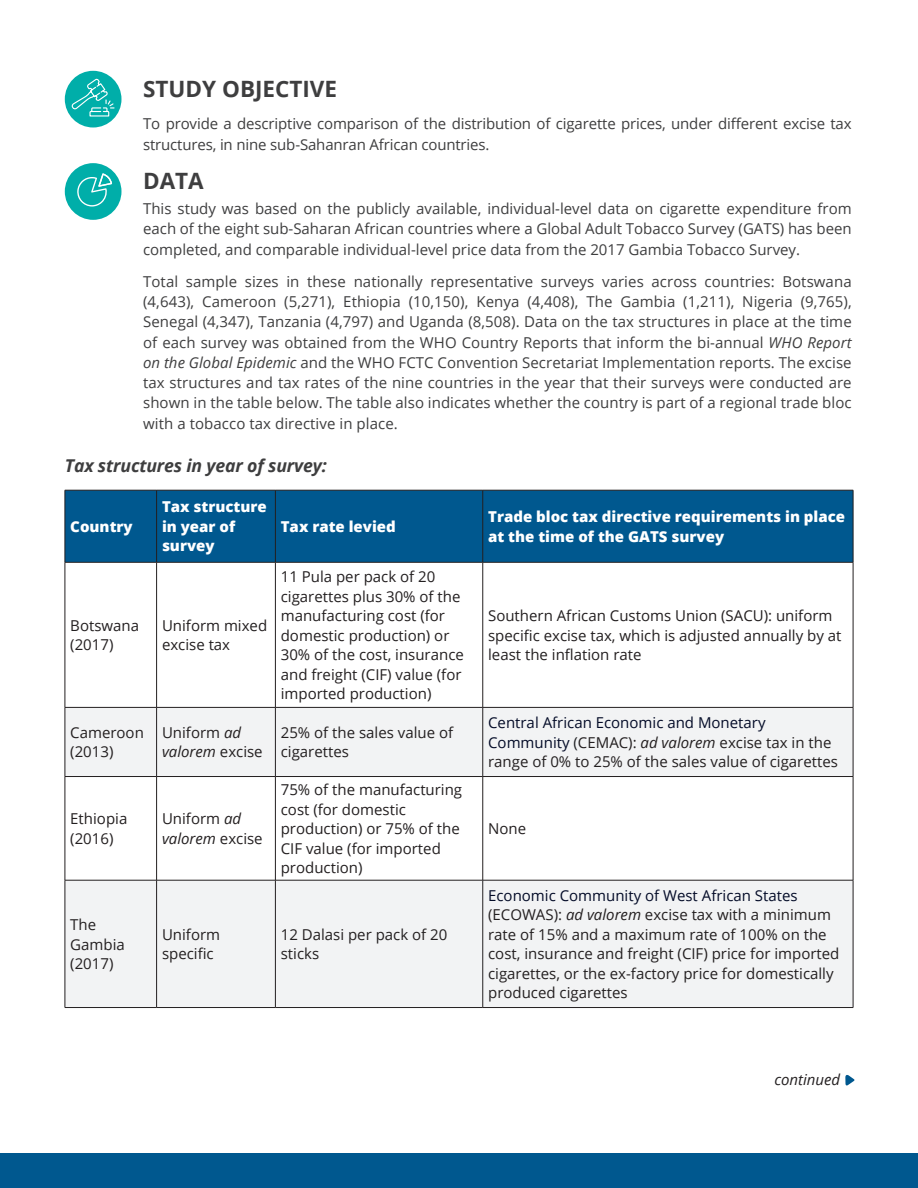
<style>
.page{position:relative;width:918px;height:1188px;background:#fff}
.page>*{position:absolute;margin:0;border:0;box-sizing:border-box;transform-origin:0 0}
.body{font:700 22.5px "Open Sans";color:#3e3e3f}
.t1{font:italic 700 17.7px "Open Sans";letter-spacing:-.01em;color:#3e3e3f}
.body-2{font:15px/20.2px "Open Sans";letter-spacing:-.01em;color:#3e3e3f;text-align:justify}
.t2{font:15px/19.5px "Open Sans";color:#231f20}
.t3{font:800 15px/19.5px "Open Sans";color:#fff}
.t4{font:italic 15px "Open Sans";color:#231f20}
.s1{font-style:italic}
.s2{color:#040c28}
.s3{color:#202124}
</style>
<div class="page">
<div style="left:66px;top:491px;width:787px;height:71px;background:#00588f"></div>
<svg style="left:66px;top:563px;width:787px;height:144px"></svg>
<svg style="left:66px;top:708px;width:787px;height:299px;fill:#f2f3f4"></svg>
<hr style="left:65px;top:490px;width:92px;height:1px;background:#231f20">
<hr style="left:65px;top:490px;width:1px;height:72px;background:#231f20">
<hr style="left:157px;top:490px;width:118px;height:1px;background:#231f20">
<hr style="left:156px;top:490px;width:1px;height:72px;background:#231f20">
<hr style="left:275px;top:490px;width:208px;height:1px;background:#231f20">
<hr style="left:275px;top:490px;width:1px;height:72px;background:#231f20">
<hr style="left:483px;top:490px;width:370px;height:1px;background:#231f20">
<hr style="left:483px;top:490px;width:1px;height:72px;background:#231f20">
<hr style="left:853px;top:490px;width:1px;height:72px;background:#231f20">
<hr style="left:65px;top:562px;width:92px;height:1px;background:#231f20">
<hr style="left:157px;top:562px;width:118px;height:1px;background:#231f20">
<hr style="left:275px;top:562px;width:208px;height:1px;background:#231f20">
<hr style="left:483px;top:562px;width:370px;height:1px;background:#231f20">
<hr style="left:65px;top:562px;width:1px;height:145px;background:#231f20">
<hr style="left:156px;top:562px;width:1px;height:145px;background:#231f20">
<hr style="left:275px;top:562px;width:1px;height:145px;background:#231f20">
<hr style="left:483px;top:562px;width:1px;height:145px;background:#231f20">
<hr style="left:853px;top:562px;width:1px;height:145px;background:#231f20">
<hr style="left:65px;top:707px;width:92px;height:1px;background:#231f20">
<hr style="left:65px;top:708px;width:1px;height:68px;background:#231f20">
<hr style="left:157px;top:707px;width:118px;height:1px;background:#231f20">
<hr style="left:156px;top:708px;width:1px;height:68px;background:#231f20">
<hr style="left:275px;top:707px;width:208px;height:1px;background:#231f20">
<hr style="left:275px;top:708px;width:1px;height:68px;background:#231f20">
<hr style="left:483px;top:707px;width:370px;height:1px;background:#231f20">
<hr style="left:483px;top:708px;width:1px;height:68px;background:#231f20">
<hr style="left:853px;top:708px;width:1px;height:68px;background:#231f20">
<hr style="left:65px;top:776px;width:92px;height:1px;background:#231f20">
<hr style="left:65px;top:777px;width:1px;height:103px;background:#231f20">
<hr style="left:157px;top:776px;width:118px;height:1px;background:#231f20">
<hr style="left:156px;top:777px;width:1px;height:103px;background:#231f20">
<hr style="left:275px;top:776px;width:208px;height:1px;background:#231f20">
<hr style="left:275px;top:777px;width:1px;height:103px;background:#231f20">
<hr style="left:483px;top:776px;width:370px;height:1px;background:#231f20">
<hr style="left:483px;top:777px;width:1px;height:103px;background:#231f20">
<hr style="left:853px;top:777px;width:1px;height:103px;background:#231f20">
<hr style="left:65px;top:880px;width:92px;height:1px;background:#231f20">
<hr style="left:65px;top:880px;width:1px;height:127px;background:#231f20">
<hr style="left:157px;top:880px;width:118px;height:1px;background:#231f20">
<hr style="left:156px;top:880px;width:1px;height:127px;background:#231f20">
<hr style="left:275px;top:880px;width:208px;height:1px;background:#231f20">
<hr style="left:275px;top:880px;width:1px;height:127px;background:#231f20">
<hr style="left:483px;top:880px;width:370px;height:1px;background:#231f20">
<hr style="left:483px;top:880px;width:1px;height:127px;background:#231f20">
<hr style="left:853px;top:880px;width:1px;height:127px;background:#231f20">
<hr style="left:65px;top:1007px;width:92px;height:1px;background:#231f20">
<hr style="left:157px;top:1007px;width:118px;height:1px;background:#231f20">
<hr style="left:275px;top:1007px;width:208px;height:1px;background:#231f20">
<hr style="left:483px;top:1007px;width:370px;height:1px;background:#231f20">
<div style="left:0;top:1153px;width:918px;height:35px;background:#00588f"></div>
<div style="left:65px;top:71px;width:56px;height:57px;background:#00aea9;border-radius:50%"></div>
<div style="left:65px;top:163px;width:56px;height:57px;background:#00aea9;border-radius:50%"></div>
<svg style="left:845px;top:1075px;width:10px;height:11px"></svg>
<svg style="left:77px;top:173px;width:35px;height:34px"></svg>
<svg style="left:70px;top:78px;width:45px;height:39px"></svg>
<p class="body" style="left:143px;top:73px;width:196px">STUDY OBJECTIVE</p>
<p class="body-2" style="left:143px;top:113px;width:710px">To provide a descriptive comparison of the distribution of cigarette prices, under different excise tax structures, in nine sub-Sahanran African countries.</p>
<p class="body" style="left:143px;top:164px;width:62px">DATA</p>
<p class="body-2" style="left:143px;top:198px;width:710px">This study was based on the publicly available, individual-level data on cigarette expenditure from each of the eight sub-Saharan African countries where a Global Adult Tobacco Survey (GATS) has been completed, and comparable individual-level price data from the 2017 Gambia Tobacco Survey.</p>
<p class="body-2" style="left:143px;top:271px;width:710px">Total sample sizes in these nationally representative surveys varies across countries: Botswana (4,643), Cameroon (5,271), Ethiopia (10,150), Kenya (4,408), The Gambia (1,211), Nigeria (9,765), Senegal (4,347), Tanzania (4,797) and Uganda (8,508). Data on the tax structures in place at the time of each survey was obtained from the WHO Country Reports that inform the bi-annual <span class="s1">WHO Report on the Global Epidemic</span> and the WHO FCTC Convention Secretariat Implementation reports. The excise tax structures and tax rates of the nine countries in the year that their surveys were conducted are shown in the table below. The table also indicates whether the country is part of a regional trade bloc with a tobacco tax directive in place.</p>
<p class="t1" style="left:65px;top:453px;width:263px">Tax structures in year of survey:</p>
<p class="t3" style="left:70px;top:516px;width:64px">Country</p>
<p class="t3" style="left:162px;top:497px;width:106px">Tax structure in year of survey</p>
<p class="t2" style="left:70px;top:615px;width:70px">Botswana (2017)</p>
<p class="t2" style="left:162px;top:615px;width:107px">Uniform mixed excise tax</p>
<p class="t3" style="left:281px;top:516px;width:117px">Tax rate levied</p>
<p class="t3" style="left:488px;top:506px;width:359px">Trade bloc tax directive requirements in place at the time of the GATS survey</p>
<p class="t2" style="left:281px;top:567px;width:185px">11 Pula per pack of 20 cigarettes plus 30% of the manufacturing cost (for domestic production) or<br>30% of the cost, insurance and freight (CIF) value (for imported production)</p>
<p class="t2" style="left:488px;top:606px;width:355px">Southern African Customs Union (SACU): uniform specific excise tax, which is adjusted annually by at least the inflation rate</p>
<p class="t2" style="left:70px;top:722px;width:75px">Cameroon (2013)</p>
<p class="t2" style="left:162px;top:722px;width:102px">Uniform <span class="s1">ad valorem</span> excise</p>
<p class="t2" style="left:281px;top:722px;width:174px">25% of the sales value of cigarettes</p>
<p class="t2" style="left:488px;top:713px;width:351px"><span class="s2">Central African Economic and Monetary<br>Community</span> <span class="s3">(</span>CEMAC): <span class="s1">ad valorem</span> excise tax in the range of 0% to 25% of the sales value of cigarettes</p>
<p class="t2" style="left:70px;top:809px;width:59px">Ethiopia (2016)</p>
<p class="t2" style="left:162px;top:809px;width:102px">Uniform <span class="s1">ad valorem</span> excise</p>
<p class="t2" style="left:281px;top:780px;width:183px">75% of the manufacturing cost (for domestic production) or 75% of the<br>CIF value (for imported production)</p>
<p class="t2" style="left:70px;top:915px;width:56px">The<br>Gambia (2017)</p>
<p class="t2" style="left:162px;top:924px;width:60px">Uniform specific</p>
<p class="t2" style="left:281px;top:924px;width:168px">12 Dalasi per pack of 20 sticks</p>
<p class="t2" style="left:488px;top:819px;width:39px">None</p>
<p class="t2" style="left:488px;top:885px;width:353px"><span class="s2">Economic Community of West African States </span>(ECOWAS): <span class="s1">ad valorem</span> excise tax with a minimum rate of 15% and a maximum rate of 100% on the cost, insurance and freight (CIF) price for imported cigarettes, or the ex-factory price for domestically produced cigarettes</p>
<p class="t4" style="left:774px;top:1069px;width:67px">continued</p>
</div>
